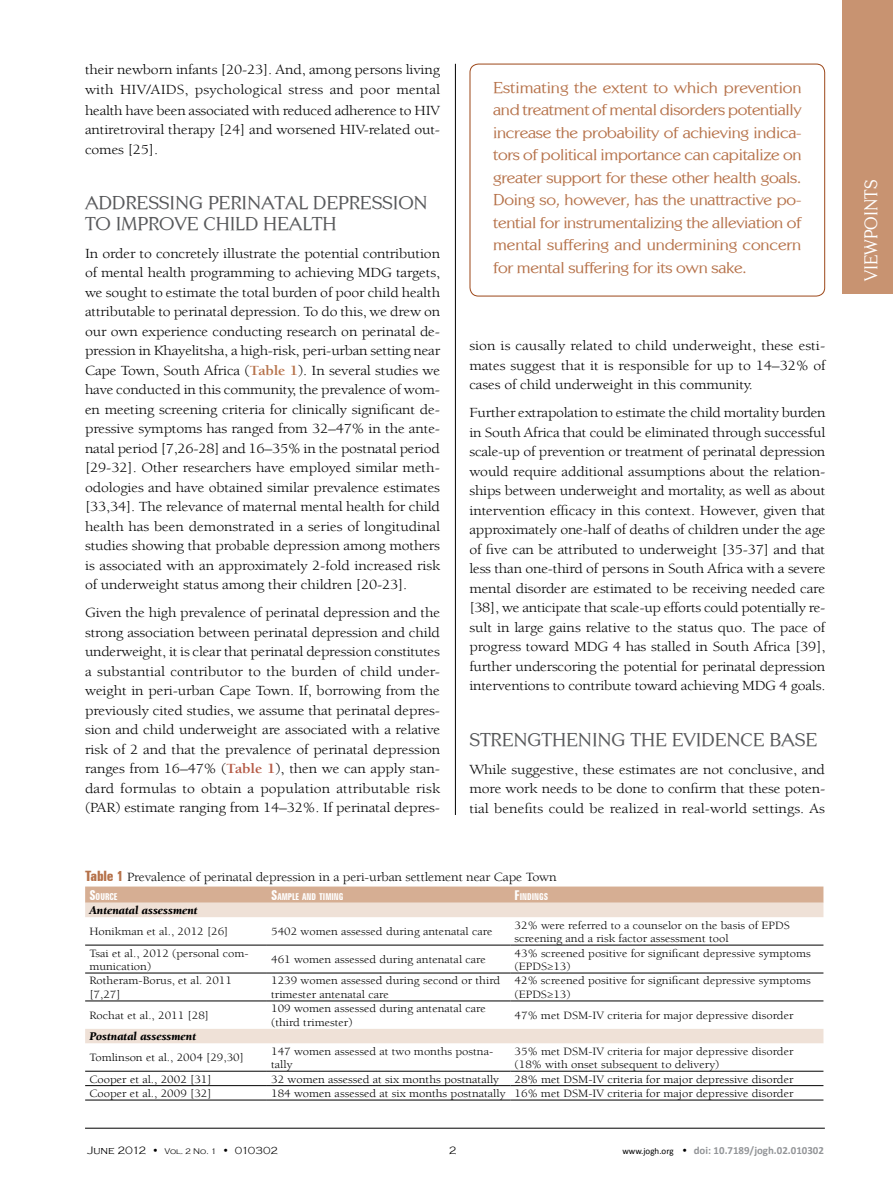
<style>
.page{position:relative;width:893px;height:1191px;background:#fff}
.page>*{position:absolute;margin:0;border:0;box-sizing:border-box;transform-origin:0 0}
.t1{font:18.6px/21px "Centabel";letter-spacing:-.01em;color:#58595b;scale:1.11 1}
.t2{font:18px "Centabel";color:#fff}
.t3{font:15.6px/22.5px "Centabel";letter-spacing:-.02em;color:#b6724a;text-align:justify;scale:1.11 1}
.t4{font:14.25px/19.5px "Berkeley Std";letter-spacing:-.01em;color:#000;text-align:justify;scale:1.11 1}
.t5{font:12.9px "Berkeley Std";letter-spacing:-.01em;color:#000;scale:1.11 1}
.t6{font:italic 900 12px "Berkeley Std";color:#000}
.t7{font:11.4px/13.5px "Berkeley Std";color:#000;scale:1.11 1}
.t8{font:700 10.95px "Calibri";color:#939598}
.t9{font:300 10.95px "Copperplate Gothic";color:#000}
.t10{font:700 extra-condensed 9.45px "Zurich BT";color:#fff}
.s1{font-weight:700;color:#b6724a}
.s2{font-weight:700;color:#b45944}
.s3{font-family:"Zurich BT";font-weight:700;font-stretch:extra-condensed;font-size:14.25px;color:#b6724a}
.s4{font-size:13.5px}
.s5{font-size:8.25px}
.s6{font-size:10.5px}
.s7{font-weight:400;font-size:9px;color:#000}
.s8{font-family:"Copperplate Gothic";font-weight:300;color:#000}
</style>
<div class="page">
<hr style="left:85px;top:1128px;width:740px;height:1px;background:#000">
<div style="left:842px;top:0;width:51px;height:293px;background:#c89371"></div>
<hr style="left:455px;top:64px;width:1px;height:751px;background:#000">
<div style="left:470px;top:64px;width:355px;height:232px;border:1px solid #9c4719;border-radius:9px"></div>
<div style="left:85px;top:886px;width:738px;height:16px;background:#d6ae93"></div>
<svg style="left:85px;top:902px;width:738px;height:141px"></svg>
<hr style="left:85px;top:944px;width:182px;height:1px;background:#000">
<hr style="left:267px;top:944px;width:243px;height:1px;background:#000">
<hr style="left:510px;top:944px;width:313px;height:1px;background:#000">
<hr style="left:85px;top:972px;width:182px;height:1px;background:#000">
<hr style="left:267px;top:972px;width:243px;height:1px;background:#000">
<hr style="left:510px;top:972px;width:313px;height:1px;background:#000">
<hr style="left:85px;top:1000px;width:182px;height:1px;background:#000">
<hr style="left:267px;top:1000px;width:243px;height:1px;background:#000">
<hr style="left:510px;top:1000px;width:313px;height:1px;background:#000">
<hr style="left:85px;top:1071px;width:182px;height:1px;background:#000">
<hr style="left:267px;top:1071px;width:243px;height:1px;background:#000">
<hr style="left:510px;top:1071px;width:313px;height:1px;background:#000">
<hr style="left:85px;top:1085px;width:182px;height:1px;background:#000">
<hr style="left:267px;top:1085px;width:243px;height:1px;background:#000">
<hr style="left:510px;top:1085px;width:313px;height:1px;background:#000">
<hr style="left:85px;top:1099px;width:182px;height:1px;background:#000">
<hr style="left:267px;top:1099px;width:243px;height:1px;background:#000">
<hr style="left:510px;top:1099px;width:313px;height:1px;background:#000">
<p class="t4" style="left:85px;top:60px;width:322px">their newborn infants [20-23]. And, among persons living with HIV/AIDS, psychological stress and poor mental health have been associated with reduced adherence to HIV antiretroviral therapy [24] and worsened HIV-related out&shy;comes [25].</p>
<h1 class="t1" style="left:85px;top:191px;width:310px">ADDRESSING PERINATAL DEPRESSION<br>TO IMPROVE CHILD HEALTH</h1>
<p class="t4" style="left:85px;top:244px;width:322px">In order to concretely illustrate the potential contribution of mental health programming to achieving MDG targets, we sought to estimate the total burden of poor child health attributable to perinatal depression. To do this, we drew on our own experience conducting research on perinatal de&shy;pression in Khayelitsha, a high-risk, peri-urban setting near Cape Town, South Africa (<span class="s1">Table 1</span>). In several studies we have conducted in this community, the prevalence of wom&shy;en meeting screening criteria for clinically significant de&shy;pressive symptoms has ranged from 32–47% in the ante&shy;natal period [7,26-28] and 16–35% in the postnatal period [29-32]. Other researchers have employed similar meth&shy;odologies and have obtained similar prevalence estimates [33,34]. The relevance of maternal mental health for child health has been demonstrated in a series of longitudinal studies showing that probable depression among mothers is associated with an approximately 2-fold increased risk of underweight status among their children [20-23].</p>
<p class="t4" style="left:85px;top:603px;width:322px">Given the high prevalence of perinatal depression and the strong association between perinatal depression and child underweight, it is clear that perinatal depression constitutes a substantial contributor to the burden of child under&shy;weight in peri-urban Cape Town. If, borrowing from the previously cited studies, we assume that perinatal depres&shy;sion and child underweight are associated with a relative risk of 2 and that the prevalence of perinatal depression ranges from 16–47% (<span class="s2">Table 1</span>), then we can apply stan&shy;dard formulas to obtain a population attributable risk (PAR) estimate ranging from 14–32%. If perinatal depres-</p>
<p class="t3" style="left:493px;top:76px;width:279px">Estimating the extent to which prevention and treatment of mental disorders potentially increase the probability of achieving indica&shy;tors of political importance can capitalize on greater support for these other health goals.<br>Doing so, however, has the unattractive po&shy;tential for instrumentalizing the alleviation of mental suffering and undermining concern for mental suffering for its own sake.</p>
<p class="t4" style="left:469px;top:336px;width:322px">sion is causally related to child underweight, these esti&shy;mates suggest that it is responsible for up to 14–32% of cases of child underweight in this community.</p>
<p class="t4" style="left:469px;top:403px;width:322px">Further extrapolation to estimate the child mortality burden in South Africa that could be eliminated through successful scale-up of prevention or treatment of perinatal depression would require additional assumptions about the relation&shy;ships between underweight and mortality, as well as about intervention efficacy in this context. However, given that approximately one-half of deaths of children under the age of five can be attributed to underweight [35-37] and that less than one-third of persons in South Africa with a severe mental disorder are estimated to be receiving needed care [38], we anticipate that scale-up efforts could potentially re&shy;sult in large gains relative to the status quo. The pace of progress toward MDG 4 has stalled in South Africa [39], further underscoring the potential for perinatal depression interventions to contribute toward achieving MDG 4 goals.</p>
<h1 class="t1" style="left:469px;top:728px;width:315px">STRENGTHENING THE EVIDENCE BASE</h1>
<p class="t4" style="left:469px;top:759px;width:322px">While suggestive, these estimates are not conclusive, and more work needs to be done to confirm that these poten&shy;tial benefits could be realized in real-world settings. As</p>
<p class="t5" style="left:85px;top:869px;width:426px"><span class="s3">Table 1</span> Prevalence of perinatal depression in a peri-urban settlement near Cape Town</p>
<p class="t10" style="left:89px;top:891px;width:30px"><span class="s4">S</span>OURCE</p>
<p class="t10" style="left:271px;top:891px;width:74px"><span class="s4">S</span>AMPLE AND TIMING</p>
<p class="t10" style="left:515px;top:891px;width:34px"><span class="s4">F</span>INDINGS</p>
<p class="t6" style="left:89px;top:904px;width:110px">Antenatal assessment</p>
<p class="t7" style="left:89px;top:925px;width:127px">Honikman et al., 2012 [26]</p>
<p class="t7" style="left:271px;top:925px;width:201px">5402 women assessed during antenatal care</p>
<p class="t7" style="left:515px;top:918px;width:249px">32% were referred to a counselor on the basis of EPDS screening and a risk factor assessment tool</p>
<p class="t7" style="left:89px;top:946px;width:145px">Tsai et al., 2012 (personal com&shy;munication)</p>
<p class="t7" style="left:271px;top:953px;width:195px">461 women assessed during antenatal care</p>
<p class="t7" style="left:515px;top:946px;width:268px">43% screened positive for significant depressive symptoms (EPDS≥13)</p>
<p class="t7" style="left:89px;top:974px;width:130px">Rotheram-Borus, et al. 2011 [7,27]</p>
<p class="t7" style="left:271px;top:974px;width:208px">1239 women assessed during second or third trimester antenatal care</p>
<p class="t7" style="left:515px;top:974px;width:268px">42% screened positive for significant depressive symptoms (EPDS≥13)</p>
<p class="t7" style="left:89px;top:1009px;width:109px">Rochat et al., 2011 [28]</p>
<p class="t7" style="left:271px;top:1002px;width:195px">109 women assessed during antenatal care (third trimester)</p>
<p class="t7" style="left:515px;top:1009px;width:253px">47% met DSM-IV criteria for major depressive disorder</p>
<p class="t6" style="left:89px;top:1030px;width:108px">Postnatal assessment</p>
<p class="t7" style="left:89px;top:1051px;width:141px">Tomlinson et al., 2004 [29,30]</p>
<p class="t7" style="left:271px;top:1044px;width:202px">147 women assessed at two months postna&shy;tally</p>
<p class="t7" style="left:515px;top:1044px;width:253px">35% met DSM-IV criteria for major depressive disorder (18% with onset subsequent to delivery)</p>
<p class="t7" style="left:89px;top:1072px;width:112px">Cooper et al., 2002 [31]</p>
<p class="t7" style="left:271px;top:1072px;width:207px">32 women assessed at six months postnatally</p>
<p class="t7" style="left:515px;top:1072px;width:253px">28% met DSM-IV criteria for major depressive disorder</p>
<p class="t7" style="left:89px;top:1087px;width:112px">Cooper et al., 2009 [32]</p>
<p class="t7" style="left:271px;top:1087px;width:472px">184 women assessed at six months postnatally 16% met DSM-IV criteria for major depressive disorder</p>
<p class="t9" style="left:87px;top:1144px;width:193px">June 2012 • <span class="s5">Vol. 2 No. 1</span> • <span class="s6">010302</span></p>
<p class="t9" style="left:449px;top:1144px;width:9px">2</p>
<p class="t8" style="left:622px;top:1143px;width:203px"><span class="s7">www.jogh.org</span> <span class="s8">•</span> doi: 10.7189/jogh.02.010302</p>
<p class="t2" style="left:860px;top:281px;width:103px;rotate:-90deg">VIEWPOINTS</p>
</div>
